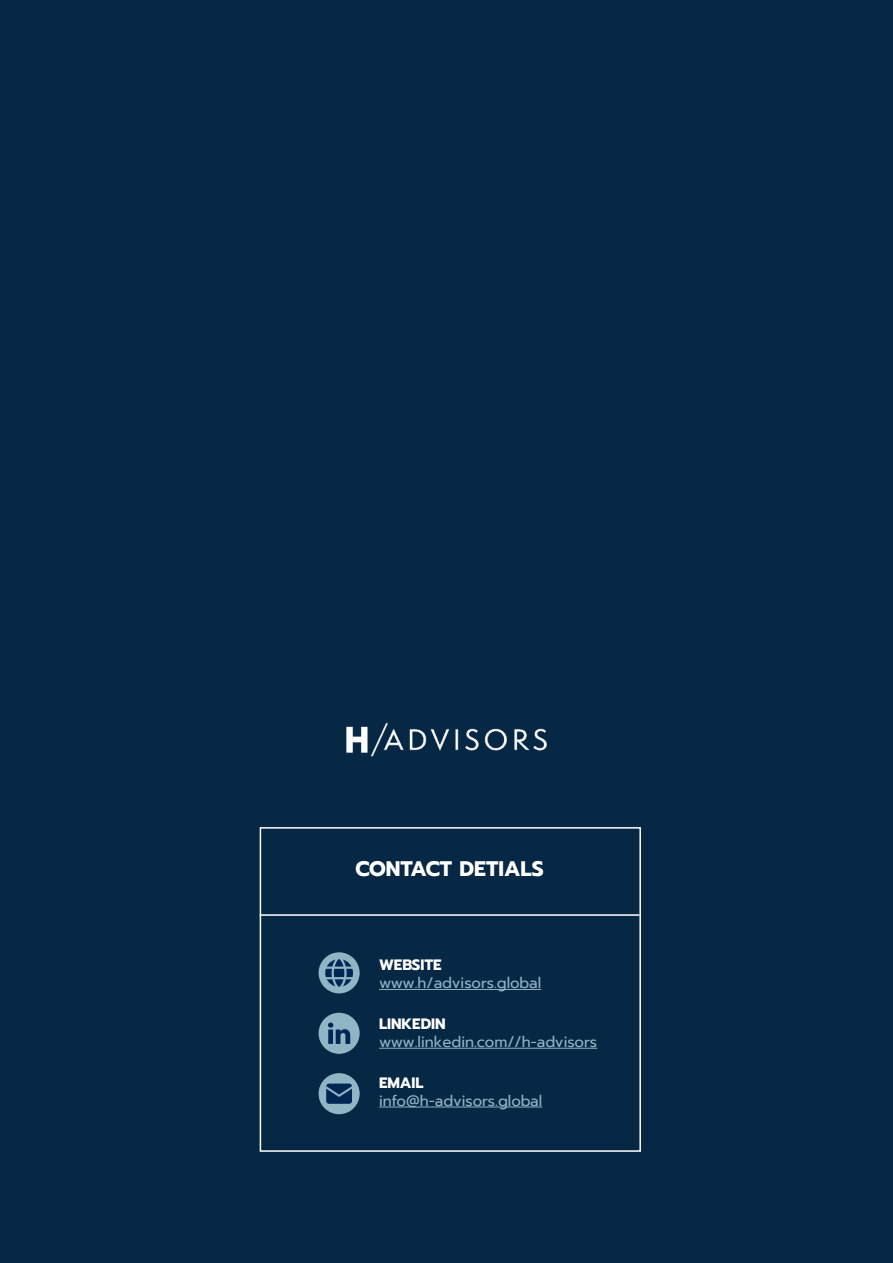
<style>
.page{position:relative;width:893px;height:1263px;background:#062845}
.page>*{position:absolute;margin:0;border:0;box-sizing:border-box;transform-origin:0 0}
.t1{font:700 21px "Prompt";color:#fff}
.t2{font:15px "Prompt";color:#90b5c4}
.t3{font:700 15px "Prompt";color:#fff}
</style>
<div class="page">
<div style="left:260px;top:827px;width:381px;height:325px;border:2px solid #fff"></div>
<hr style="left:260px;top:914px;width:379px;height:2px;background:#fff">
<hr style="left:379px;top:989px;width:162px;height:1px;background:#90b5c4">
<hr style="left:379px;top:1048px;width:218px;height:1px;background:#90b5c4">
<hr style="left:379px;top:1106px;width:163px;height:1px;background:#90b5c4">
<div style="left:319px;top:952px;width:41px;height:41px;background:#90b5c4;border-radius:50%"></div>
<div style="left:319px;top:1013px;width:41px;height:41px;background:#90b5c4;border-radius:50%"></div>
<div style="left:319px;top:1073px;width:41px;height:41px;background:#90b5c4;border-radius:50%"></div>
<img style="left:346px;top:722px;width:201px;height:35px">
<svg style="left:325px;top:959px;width:28px;height:28px"></svg>
<svg style="left:326px;top:1083px;width:26px;height:21px"></svg>
<svg style="left:328px;top:1023px;width:22px;height:21px"></svg>
<h1 class="t1" style="left:355px;top:856px;width:190px">CONTACT DETIALS</h1>
<p class="t3" style="left:379px;top:956px;width:64px">WEBSITE</p>
<p class="t2" style="left:379px;top:977px;width:164px">www.h/advisors.global</p>
<p class="t3" style="left:379px;top:1015px;width:68px">LINKEDIN</p>
<p class="t2" style="left:379px;top:1036px;width:220px">www.linkedin.com//h-advisors</p>
<p class="t3" style="left:379px;top:1074px;width:46px">EMAIL</p>
<p class="t2" style="left:379px;top:1095px;width:165px">info@h-advisors.global</p>
</div>
